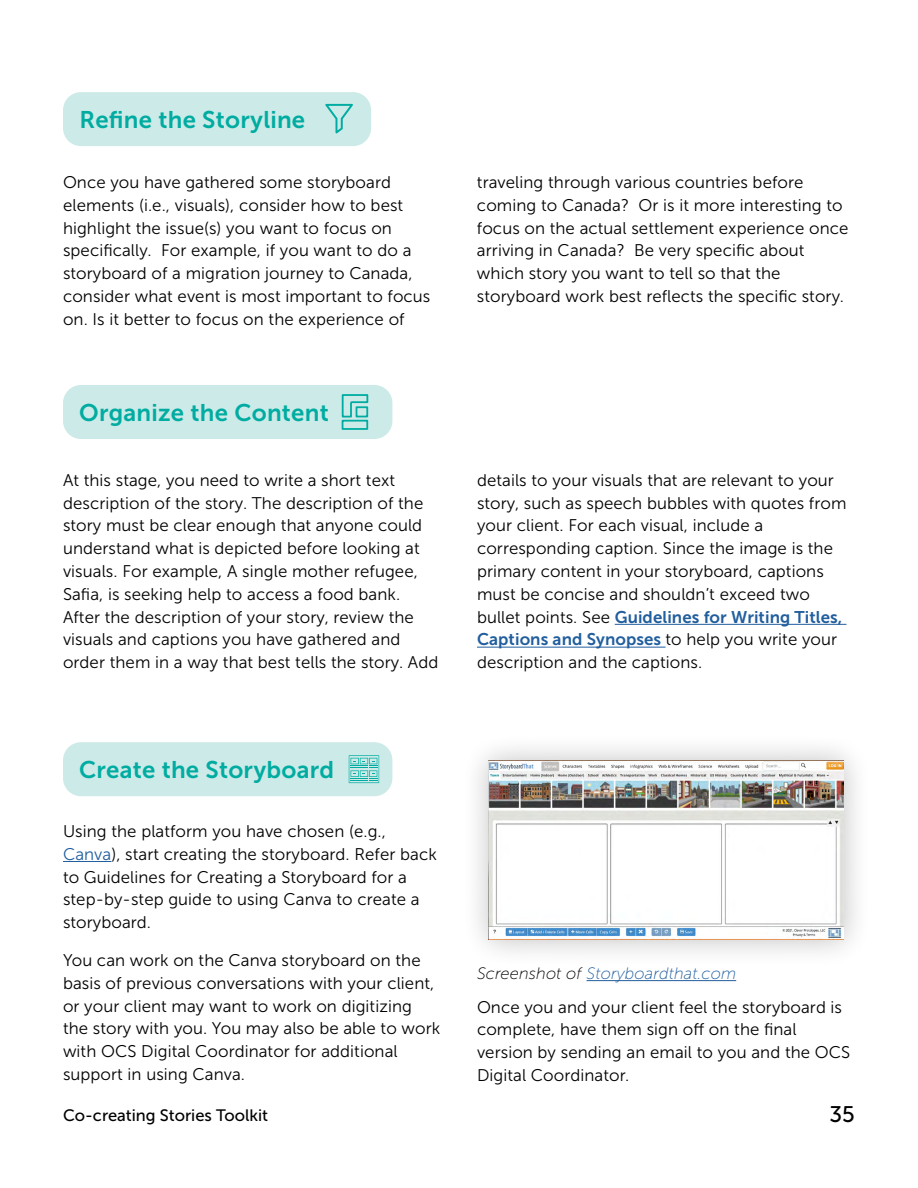
<style>
.page{position:relative;width:918px;height:1188px;background:#fff}
.page>*{position:absolute;margin:0;border:0;box-sizing:border-box;transform-origin:0 0}
.t1{font:24px "Museo Sans 700";letter-spacing:.01em;color:#00aca1}
.t2{font:22.5px "Museo Sans 500";color:#000}
.t3{font:16.8px/22.8px "Museo Sans 300";letter-spacing:.005em;color:#000}
.t4{font:16.8px/22.8px "Museo Sans 700";letter-spacing:.005em;color:#215e9e}
.t5{font:italic 16.5px "Museo Sans 100";letter-spacing:.005em;color:#215e9e}
.t6{font:16.5px "Museo Sans 500";color:#000}
.s1{color:#215e9e}
.s2{font-family:"Museo Sans 300";color:#000}
.s3{color:#000}
</style>
<div class="page">
<div style="left:63px;top:92px;width:308px;height:54px;background:#cceae7;border-radius:18px"></div>
<svg style="left:325px;top:104px;width:28px;height:29px"></svg>
<div style="left:63px;top:742px;width:329px;height:54px;background:#cceae7;border-radius:18px"></div>
<svg style="left:349px;top:755px;width:30px;height:28px"></svg>
<div style="left:63px;top:385px;width:329px;height:54px;background:#cceae7;border-radius:18px"></div>
<svg style="left:341px;top:394px;width:28px;height:24px"></svg>
<div style="left:356px;top:406px;width:12px;height:11px;border:2px solid #00aca1"></div>
<div style="left:342px;top:420px;width:26px;height:10px;border:2px solid #00aca1"></div>
<hr style="left:63px;top:861px;width:48px;height:1px;background:#215e9e">
<hr style="left:615px;top:624px;width:231px;height:1px;background:#215e9e">
<hr style="left:477px;top:647px;width:189px;height:1px;background:#215e9e">
<hr style="left:587px;top:980px;width:149px;height:1px;background:#215e9e">
<div style="left:460px;top:732px;width:411px;height:236px;background:#000;opacity:.25"></div>
<img style="left:489px;top:760px;width:354px;height:180px">
<h1 class="t1" style="left:80px;top:106px;width:227px">Refine the Storyline</h1>
<p class="t3" style="left:63px;top:171px;width:369px">Once you have gathered some storyboard elements (i.e., visuals), consider how to best highlight the issue(s) you want to focus on specifically. For example, if you want to do a storyboard of a migration journey to Canada, consider what event is most important to focus on. Is it better to focus on the experience of</p>
<h1 class="t1" style="left:79px;top:399px;width:251px">Organize the Content</h1>
<p class="t3" style="left:63px;top:469px;width:377px">At this stage, you need to write a short text description of the story. The description of the story must be clear enough that anyone could understand what is depicted before looking at visuals. For example, A single mother refugee, Safia, is seeking help to access a food bank.<br>After the description of your story, review the visuals and captions you have gathered and order them in a way that best tells the story. Add</p>
<h1 class="t1" style="left:79px;top:757px;width:256px">Create the Storyboard</h1>
<p class="t3" style="left:63px;top:820px;width:375px">Using the platform you have chosen (e.g., <span class="s1">Canva</span>), start creating the storyboard. Refer back to Guidelines for Creating a Storyboard for a step-by-step guide to using Canva to create a storyboard.</p>
<p class="t3" style="left:63px;top:949px;width:379px">You can work on the Canva storyboard on the basis of previous conversations with your client, or your client may want to work on digitizing the story with you. You may also be able to work with OCS Digital Coordinator for additional support in using Canva.</p>
<p class="t3" style="left:477px;top:171px;width:373px">traveling through various countries before coming to Canada? Or is it more interesting to focus on the actual settlement experience once arriving in Canada? Be very specific about which story you want to tell so that the storyboard work best reflects the specific story.</p>
<p class="t3" style="left:477px;top:469px;width:371px">details to your visuals that are relevant to your story, such as speech bubbles with quotes from your client. For each visual, include a corresponding caption. Since the image is the primary content in your storyboard, captions must be concise and shouldn’t exceed two</p>
<p class="t4" style="left:477px;top:605px;width:367px"><span class="s2">bullet points. See</span> Guidelines for Writing Titles,<br>Captions and Synopses <span class="s2">to help you write your</span></p>
<p class="t3" style="left:477px;top:651px;width:227px">description and the captions.</p>
<p class="t5" style="left:477px;top:965px;width:261px"><span class="s3">Screenshot of</span> Storyboardthat.com</p>
<p class="t3" style="left:477px;top:995px;width:375px">Once you and your client feel the storyboard is complete, have them sign off on the final version by sending an email to you and the OCS Digital Coordinator.</p>
<p class="t6" style="left:63px;top:1106px;width:207px">Co-creating Stories Toolkit</p>
<h2 class="t2" style="left:830px;top:1102px;width:27px">35</h2>
</div>
